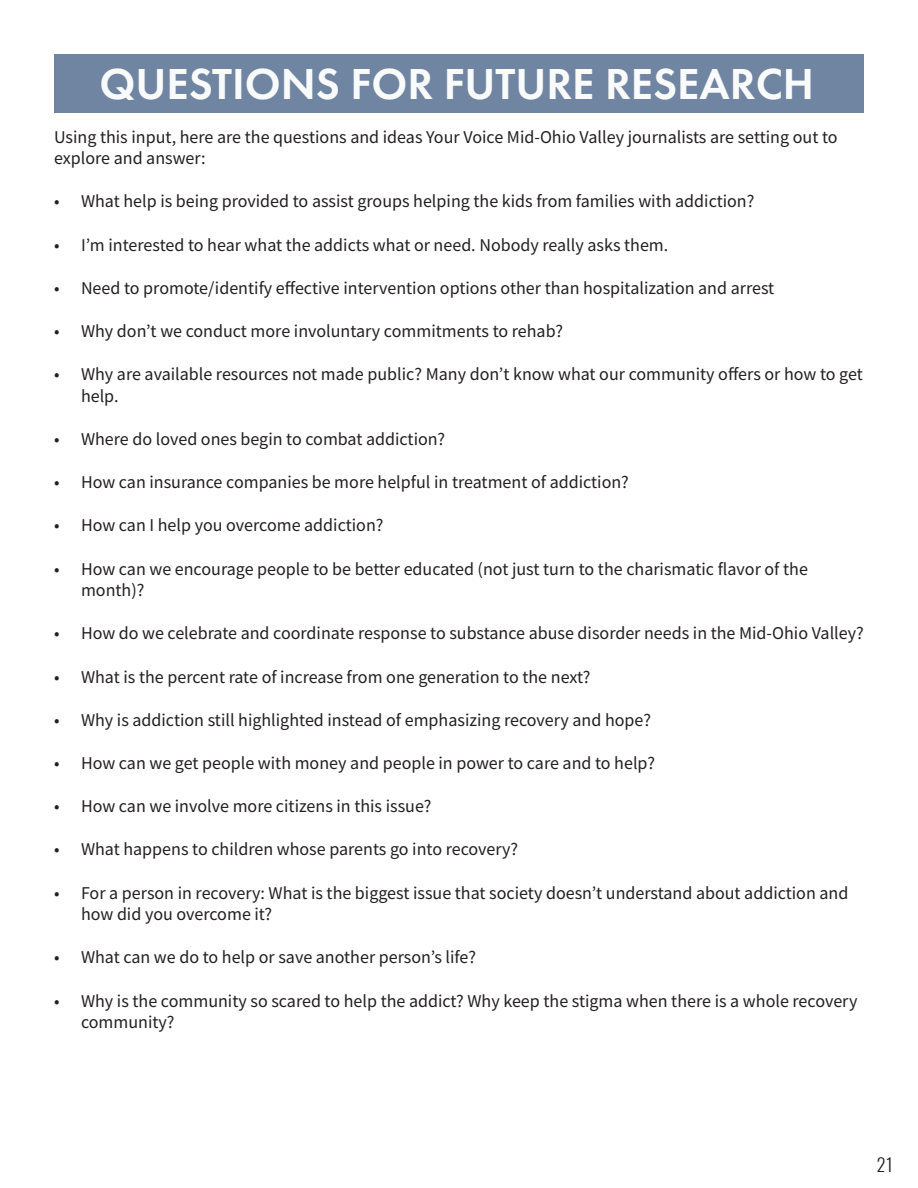
<style>
.page{position:relative;width:918px;height:1188px;background:#fff}
.page>*{position:absolute;margin:0;border:0;box-sizing:border-box;transform-origin:0 0}
.t1{font:600 45px "Futura PT";color:#f9fafa}
.t2{font:18px/21.6px "Source Sans Pro";color:#231f20}
.t3{font:300 18px "Oswald";color:#231f20}
</style>
<div class="page">
<div style="left:54px;top:54px;width:810px;height:58px;background:#7085a2"></div>
<p class="t1" style="left:99px;top:56px;width:716px">QUESTIONS FOR FUTURE RESEARCH</p>
<p class="t2" style="left:54px;top:126px;width:785px">Using this input, here are the questions and ideas Your Voice Mid-Ohio Valley journalists are setting out to explore and answer:</p>
<p class="t2" style="left:54px;top:190px;width:702px">• What help is being provided to assist groups helping the kids from families with addiction?</p>
<p class="t2" style="left:54px;top:234px;width:616px">• I’m interested to hear what the addicts what or need. Nobody really asks them.</p>
<p class="t2" style="left:54px;top:277px;width:722px">• Need to promote/identify effective intervention options other than hospitalization and arrest</p>
<p class="t2" style="left:54px;top:320px;width:511px">• Why don’t we conduct more involuntary commitments to rehab?</p>
<p class="t2" style="left:81px;top:363px;width:783px;text-indent:-27px">• Why are available resources not made public? Many don’t know what our community offers or how to get help.</p>
<p class="t2" style="left:54px;top:428px;width:393px">• Where do loved ones begin to combat addiction?</p>
<p class="t2" style="left:54px;top:471px;width:576px">• How can insurance companies be more helpful in treatment of addiction?</p>
<p class="t2" style="left:54px;top:514px;width:331px">• How can I help you overcome addiction?</p>
<p class="t2" style="left:81px;top:558px;width:728px;text-indent:-27px">• How can we encourage people to be better educated (not just turn to the charismatic flavor of the month)?</p>
<p class="t2" style="left:54px;top:622px;width:811px">• How do we celebrate and coordinate response to substance abuse disorder needs in the Mid-Ohio Valley?</p>
<p class="t2" style="left:54px;top:666px;width:538px">• What is the percent rate of increase from one generation to the next?</p>
<p class="t2" style="left:54px;top:709px;width:598px">• Why is addiction still highlighted instead of emphasizing recovery and hope?</p>
<p class="t2" style="left:54px;top:752px;width:603px">• How can we get people with money and people in power to care and to help?</p>
<p class="t2" style="left:54px;top:795px;width:379px">• How can we involve more citizens in this issue?</p>
<p class="t2" style="left:54px;top:838px;width:466px">• What happens to children whose parents go into recovery?</p>
<p class="t2" style="left:81px;top:882px;width:769px;text-indent:-27px">• For a person in recovery: What is the biggest issue that society doesn’t understand about addiction and how did you overcome it?</p>
<p class="t2" style="left:54px;top:946px;width:424px">• What can we do to help or save another person’s life?</p>
<p class="t2" style="left:81px;top:990px;width:778px;text-indent:-27px">• Why is the community so scared to help the addict? Why keep the stigma when there is a whole recovery community?</p>
<p class="t3" style="left:877px;top:1149px;width:18px">21</p>
</div>
